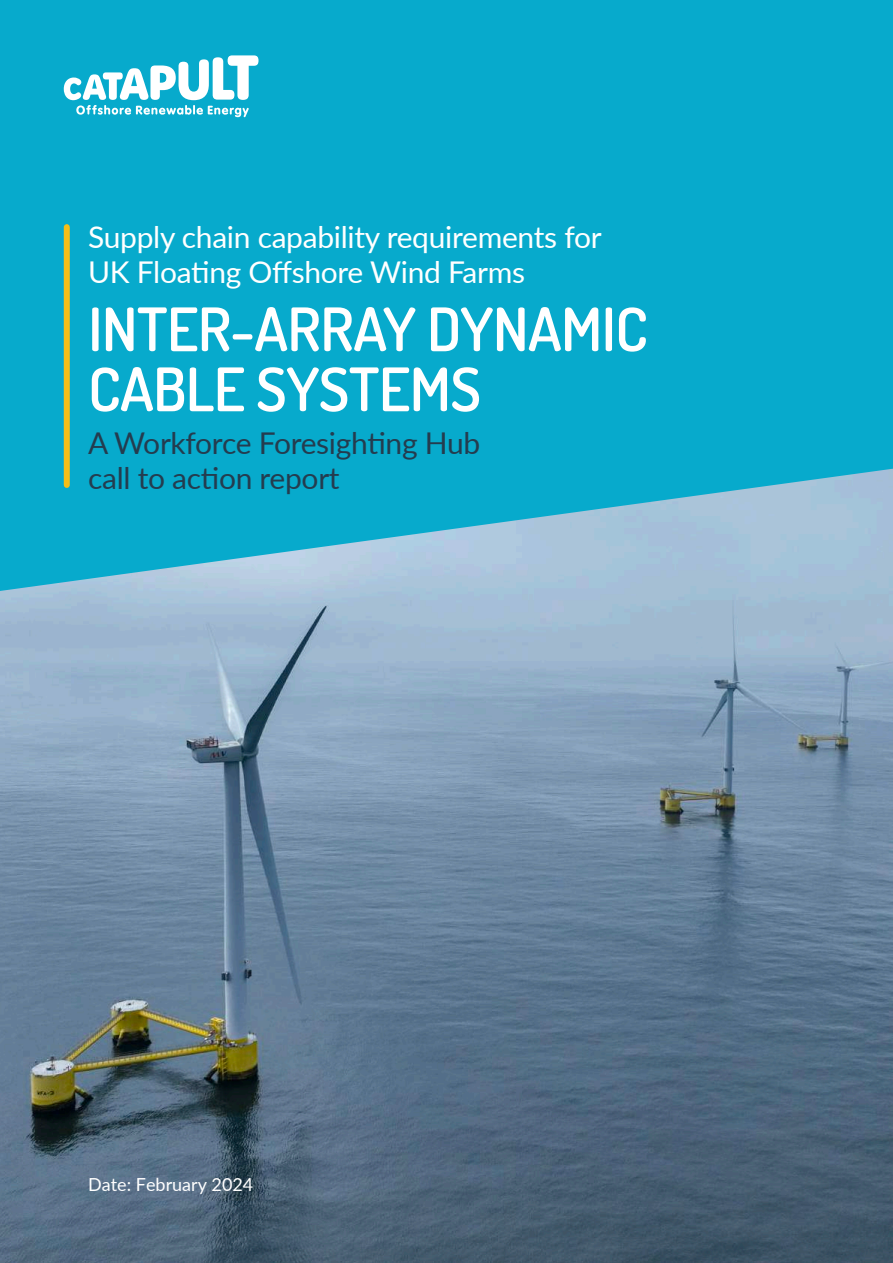
<style>
.page{position:relative;width:893px;height:1263px;background:#fff}
.page>*{position:absolute;margin:0;border:0;box-sizing:border-box;transform-origin:0 0}
.t1{font:600 60px/60px "Dosis";letter-spacing:-.01em;color:#fff}
.t2{font:30px/34.5px "Lato";letter-spacing:-.01em;color:#fff}
.t3{font:30px/34.5px "Lato";letter-spacing:-.01em;color:#243c4f}
.t4{font:18px "Lato";color:#fff}
</style>
<div class="page">
<img style="left:0;top:591px;width:893px;height:672px">
<svg style="left:0;top:0;width:893px;height:591px;background:#18accd"></svg>
<div style="left:64px;top:227px;width:6px;height:258px;background:#f7be16"></div>
<svg style="left:64px;top:55px;width:194px;height:62px"></svg>
<p class="t2" style="left:88px;top:219px;width:515px">Supply chain capability requirements for<br>UK Floating Offshore Wind Farms</p>
<h1 class="t1" style="left:88px;top:298px;width:561px">INTER-ARRAY DYNAMIC<br>CABLE SYSTEMS</h1>
<p class="t3" style="left:88px;top:425px;width:394px">A Workforce Foresighting Hub call to action report</p>
<p class="t4" style="left:88px;top:1171px;width:167px">Date: February 2024</p>
</div>
